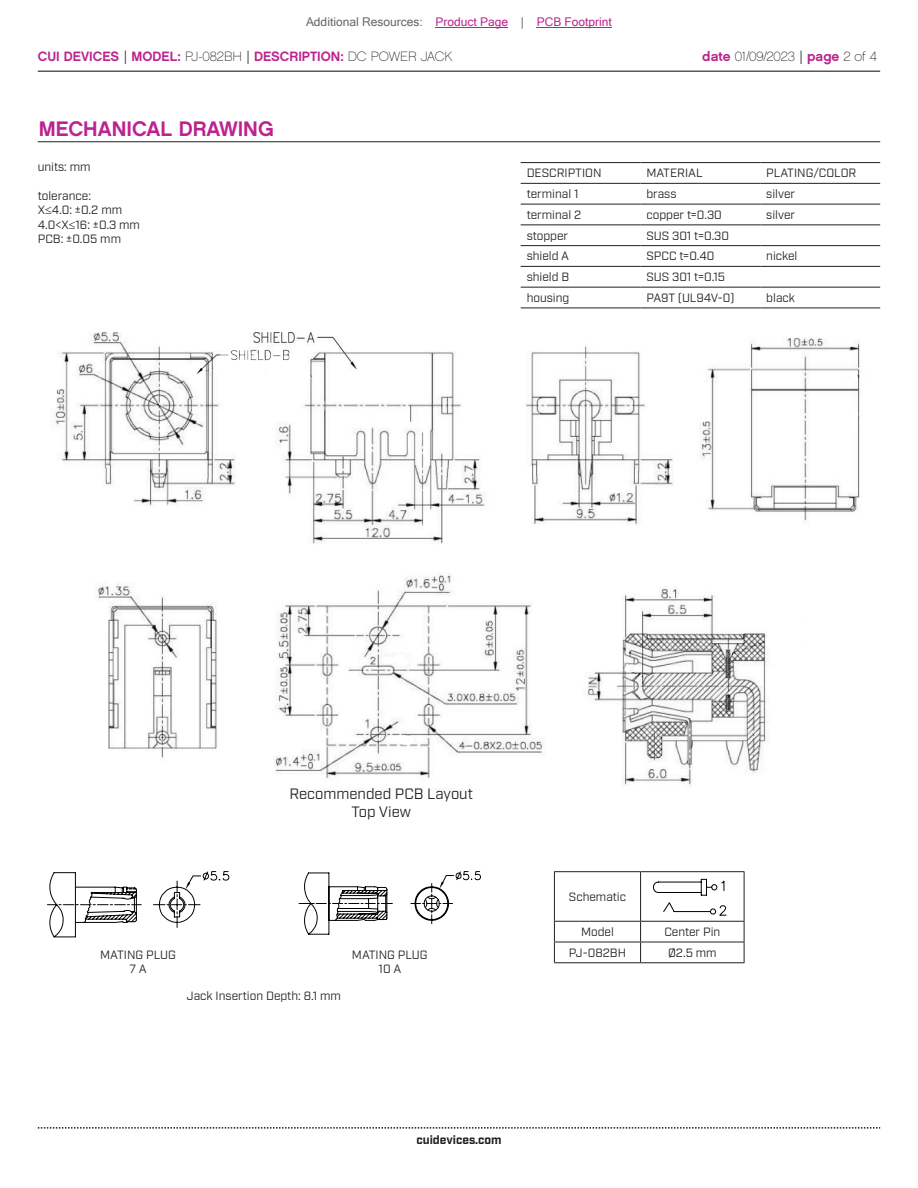
<style>
.page{position:relative;width:918px;height:1188px;background:#fff}
.page>*{position:absolute;margin:0;border:0;box-sizing:border-box;transform-origin:0 0}
.t1{font:21px "Chalet New York Nineteen Sixty";color:#bd238f}
.t2{font:15px/18px "Industry";color:#231f20;text-align:center}
.t3{font:13.5px "Chalet New York Nineteen Sixty";color:#bd238f}
.t4{font:13.5px "Chalet Paris Nineteen Sixty";letter-spacing:-.01em;color:#231f20}
.t5{font:12px/14.4px "Industry";color:#231f20;text-align:center}
.t6{font:12px "Microsoft Sans Serif";color:#bd238f}
.t7{font:700 12px "Industry";color:#231f20}
.s1{color:#63676b}
.s2{font-family:"Industry";color:#231f20}
.s3{font-family:"Chalet Paris Nineteen Sixty";color:#231f20}
.s4{font-family:"Chalet New York Nineteen Sixty";color:#bd238f}
.s5{font-family:"Industry"}
</style>
<div class="page">
<hr style="left:38px;top:71px;width:842px;height:1px;background:#231f20">
<svg style="left:38px;top:1127px;width:842px;height:2px"></svg>
<img style="left:55px;top:332px;width:807px;height:458px">
<hr style="left:38px;top:141px;width:842px;height:1px;background:#231f20">
<hr style="left:521px;top:162px;width:119px;height:1px;background:#231f20">
<hr style="left:640px;top:162px;width:120px;height:1px;background:#231f20">
<hr style="left:760px;top:162px;width:120px;height:1px;background:#231f20">
<hr style="left:521px;top:183px;width:119px;height:1px;background:#231f20">
<hr style="left:640px;top:183px;width:120px;height:1px;background:#231f20">
<hr style="left:760px;top:183px;width:120px;height:1px;background:#231f20">
<hr style="left:521px;top:204px;width:119px;height:1px;background:#231f20">
<hr style="left:640px;top:204px;width:120px;height:1px;background:#231f20">
<hr style="left:760px;top:204px;width:120px;height:1px;background:#231f20">
<hr style="left:521px;top:224px;width:119px;height:1px;background:#231f20">
<hr style="left:640px;top:224px;width:120px;height:1px;background:#231f20">
<hr style="left:760px;top:224px;width:120px;height:1px;background:#231f20">
<hr style="left:521px;top:245px;width:119px;height:1px;background:#231f20">
<hr style="left:640px;top:245px;width:120px;height:1px;background:#231f20">
<hr style="left:760px;top:245px;width:120px;height:1px;background:#231f20">
<hr style="left:521px;top:266px;width:119px;height:1px;background:#231f20">
<hr style="left:640px;top:266px;width:120px;height:1px;background:#231f20">
<hr style="left:760px;top:266px;width:120px;height:1px;background:#231f20">
<hr style="left:521px;top:287px;width:119px;height:1px;background:#231f20">
<hr style="left:640px;top:287px;width:120px;height:1px;background:#231f20">
<hr style="left:760px;top:287px;width:120px;height:1px;background:#231f20">
<hr style="left:521px;top:308px;width:119px;height:1px;background:#231f20">
<hr style="left:640px;top:308px;width:120px;height:1px;background:#231f20">
<hr style="left:760px;top:308px;width:120px;height:1px;background:#231f20">
<hr style="left:554px;top:871px;width:87px;height:1px;background:#231f20">
<hr style="left:554px;top:872px;width:1px;height:49px;background:#231f20">
<hr style="left:641px;top:871px;width:103px;height:1px;background:#231f20">
<hr style="left:640px;top:872px;width:1px;height:49px;background:#231f20">
<hr style="left:744px;top:872px;width:1px;height:49px;background:#231f20">
<hr style="left:554px;top:921px;width:87px;height:1px;background:#231f20">
<hr style="left:641px;top:921px;width:103px;height:1px;background:#231f20">
<svg style="left:554px;top:922px;width:1px;height:40px"></svg>
<svg style="left:640px;top:922px;width:1px;height:40px"></svg>
<svg style="left:744px;top:922px;width:1px;height:40px"></svg>
<hr style="left:554px;top:942px;width:87px;height:1px;background:#231f20">
<hr style="left:641px;top:942px;width:103px;height:1px;background:#231f20">
<hr style="left:554px;top:962px;width:87px;height:1px;background:#231f20">
<hr style="left:641px;top:962px;width:103px;height:1px;background:#231f20">
<svg style="left:653px;top:879px;width:74px;height:37px"></svg>
<svg style="left:47px;top:871px;width:182px;height:66px"></svg>
<svg style="left:299px;top:871px;width:182px;height:63px"></svg>
<hr style="left:436px;top:27px;width:72px;height:1px;background:#bd238f">
<hr style="left:537px;top:27px;width:75px;height:1px;background:#bd238f">
<p class="t6" style="left:306px;top:15px;width:307px"><span class="s1">Additional Resources:</span> Product Page <span class="s1">|</span> PCB Footprint</p>
<p class="t3" style="left:38px;top:47px;width:416px">CUI DEVICES <span class="s2">|</span> MODEL: <span class="s3">PJ-082BH</span> <span class="s2">|</span> DESCRIPTION: <span class="s3">DC POWER JACK</span></p>
<p class="t4" style="left:702px;top:48px;width:176px"><span class="s4">date</span> 01/09/2023 <span class="s5">|</span> <span class="s4">page</span> 2 of 4</p>
<h1 class="t1" style="left:39px;top:115px;width:236px">MECHANICAL DRAWING</h1>
<p class="t5" style="left:38px;top:160px;width:54px">units: mm</p>
<p class="t5" style="left:38px;top:189px;width:104px;text-align:left">tolerance:<br>X≤4.0: ±0.2 mm<br>4.0&lt;X≤16: ±0.3 mm<br>PCB: ±0.05 mm</p>
<p class="t5" style="left:527px;top:166px;width:76px">DESCRIPTION</p>
<p class="t5" style="left:646px;top:166px;width:58px">MATERIAL</p>
<p class="t5" style="left:766px;top:166px;width:92px">PLATING/COLOR</p>
<p class="t5" style="left:527px;top:187px;width:53px">terminal 1</p>
<p class="t5" style="left:646px;top:187px;width:32px">brass</p>
<p class="t5" style="left:766px;top:187px;width:30px">silver</p>
<p class="t5" style="left:527px;top:208px;width:56px">terminal 2</p>
<p class="t5" style="left:646px;top:208px;width:77px">copper t=0.30</p>
<p class="t5" style="left:766px;top:208px;width:30px">silver</p>
<p class="t5" style="left:527px;top:229px;width:43px">stopper</p>
<p class="t5" style="left:646px;top:229px;width:84px">SUS 301 t=0.30</p>
<p class="t5" style="left:527px;top:249px;width:44px">shield A</p>
<p class="t5" style="left:646px;top:249px;width:69px">SPCC t=0.40</p>
<p class="t5" style="left:766px;top:249px;width:33px">nickel</p>
<p class="t5" style="left:527px;top:270px;width:44px">shield B</p>
<p class="t5" style="left:646px;top:270px;width:80px">SUS 301 t=0.15</p>
<p class="t5" style="left:527px;top:291px;width:44px">housing</p>
<p class="t5" style="left:646px;top:291px;width:90px">PA9T (UL94V-0)</p>
<p class="t5" style="left:766px;top:291px;width:30px">black</p>
<p class="t2" style="left:290px;top:785px;width:185px">Recommended PCB Layout<br>Top View</p>
<p class="t5" style="left:100px;top:948px;width:77px">MATING PLUG<br>7 A</p>
<p class="t5" style="left:352px;top:948px;width:77px">MATING PLUG<br>10 A</p>
<p class="t5" style="left:187px;top:989px;width:156px">Jack Insertion Depth: 8.1 mm</p>
<p class="t7" style="left:416px;top:1132px;width:87px">cuidevices.com</p>
<p class="t5" style="left:569px;top:890px;width:59px">Schematic</p>
<p class="t5" style="left:581px;top:925px;width:34px">Model</p>
<p class="t5" style="left:664px;top:925px;width:57px">Center Pin</p>
<p class="t5" style="left:569px;top:946px;width:59px">PJ-082BH</p>
<p class="t5" style="left:668px;top:946px;width:50px">Ø2.5 mm</p>
</div>
